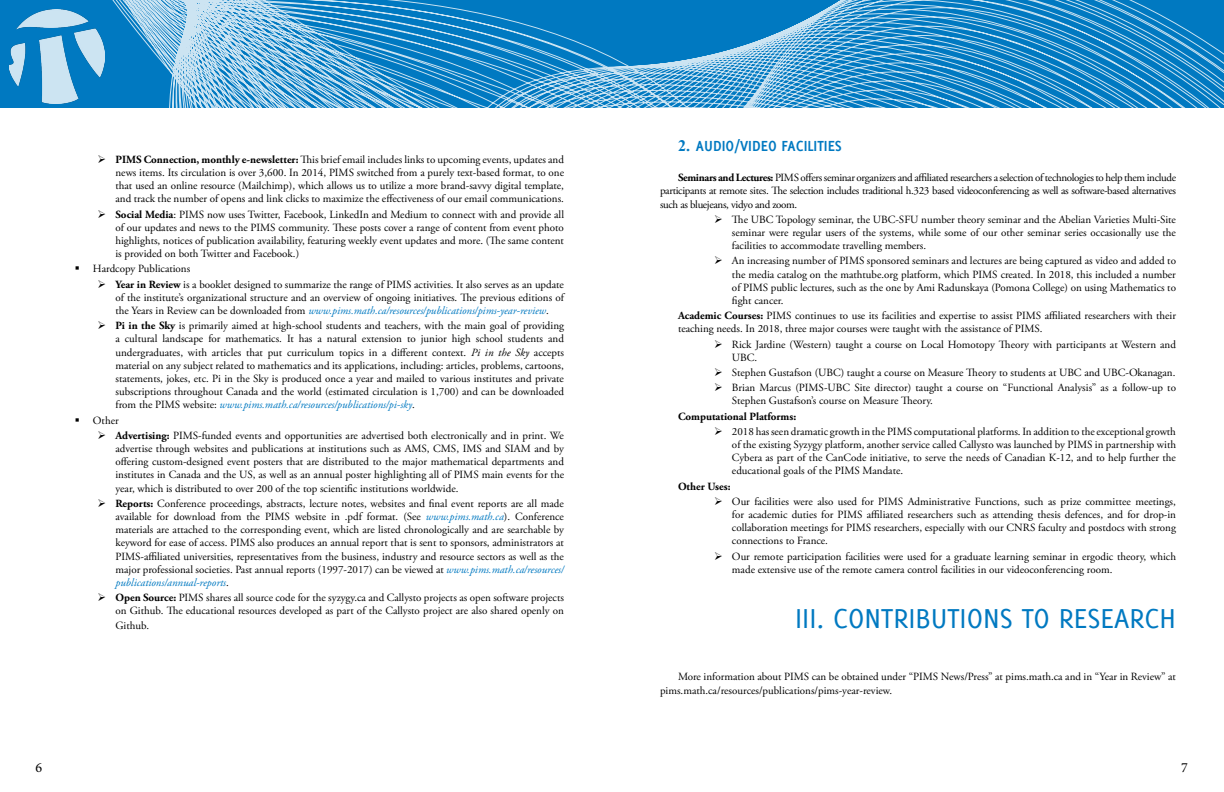
<style>
.page{position:relative;width:1224px;height:792px;background:#fff}
.page>*{position:absolute;margin:0;border:0;box-sizing:border-box;transform-origin:0 0}
.t1{font:30px "Delicious";color:#0079c1}
.t2{font:700 16px "Delicious";color:#0079c1}
.t3{font:14px "Minion Pro";color:#000}
.t4{font:11px/13.2px "Adobe Garamond Pro";color:#000;text-align:justify}
.t5{font:700 11px "Adobe Garamond Pro";color:#000}
.s1{font-weight:700}
.s2{font-style:italic;color:#0079c1}
.s3{font-style:italic}
.s4{font-family:"Times New Roman"}
</style>
<div class="page">
<svg style="left:0;top:0;width:1224px;height:108px;background:#3d99cf"></svg>
<p class="t4" style="left:115px;top:153px;width:450px;text-indent:-18px">➢ <span class="s1">PIMS Connection, monthly e-newsletter:</span> This brief email includes links to upcoming events, updates and news items. Its circulation is over 3,600. In 2014, PIMS switched from a purely text-based format, to one that used an online resource (Mailchimp), which allows us to utilize a more brand-savvy digital template, and track the number of opens and link clicks to maximize the effectiveness of our email communications.</p>
<p class="t4" style="left:115px;top:208px;width:450px;text-indent:-18px">➢ <span class="s1">Social Media</span>: PIMS now uses Twitter, Facebook, LinkedIn and Medium to connect with and provide all of our updates and news to the PIMS community. These posts cover a range of content from event photo highlights, notices of publication availability, featuring weekly event updates and more. (The same content is provided on both Twitter and Facebook.)</p>
<p class="t4" style="left:75px;top:263px;width:117px">▪ Hardcopy Publications</p>
<p class="t4" style="left:115px;top:278px;width:450px;text-indent:-18px">➢ <span class="s1">Year in Review</span> is a booklet designed to summarize the range of PIMS activities. It also serves as an update of the institute’s organizational structure and an overview of ongoing initiatives. The previous editions of the Years in Review can be downloaded from <span class="s2">www.pims.math.ca/resources/publications/pims-year-review</span>.</p>
<p class="t4" style="left:115px;top:320px;width:450px;text-indent:-18px">➢ <span class="s1">Pi in the Sky</span> is primarily aimed at high-school students and teachers, with the main goal of providing a cultural landscape for mathematics. It has a natural extension to junior high school students and undergraduates, with articles that put curriculum topics in a different context. <span class="s3">Pi in the Sky</span> accepts material on any subject related to mathematics and its applications, including: articles, problems, cartoons, statements, jokes, etc. Pi in the Sky is produced once a year and mailed to various institutes and private subscriptions throughout Canada and the world (estimated circulation is 1,700) and can be downloaded from the PIMS website: <span class="s2">www.pims.math.ca/resources/publications/pi-sky</span>.</p>
<p class="t4" style="left:75px;top:414px;width:45px">▪ Other</p>
<p class="t4" style="left:115px;top:429px;width:450px;text-indent:-18px">➢ <span class="s1">Advertising:</span> PIMS-funded events and opportunities are advertised both electronically and in print. We advertise through websites and publications at institutions such as AMS, CMS, IMS and SIAM and by offering custom-designed event posters that are distributed to the major mathematical departments and institutes in Canada and the US, as well as an annual poster highlighting all of PIMS main events for the year, which is distributed to over 200 of the top scientific institutions worldwide.</p>
<p class="t4" style="left:115px;top:497px;width:450px;text-indent:-18px">➢ <span class="s1">Reports:</span> Conference proceedings, abstracts, lecture notes, websites and final event reports are all made available for download from the PIMS website in .pdf format. (See <span class="s2">www.pims.math.ca</span>). Conference materials are attached to the corresponding event, which are listed chronologically and are searchable by keyword for ease of access. PIMS also produces an annual report that is sent to sponsors, administrators at PIMS-affiliated universities, representatives from the business, industry and resource sectors as well as the major professional societies. Past annual reports (1997-2017) can be viewed at <span class="s2">www.pims.math.ca/resources/ publications/annual-reports</span>.</p>
<p class="t4" style="left:97px;top:592px;width:468px;text-align:right">➢ <span class="s1">Open Source:</span> PIMS shares all source code for the syzygy.ca and Callysto projects as open software projects on Github. The educational resources developed as part of the Callysto project are also shared openly on</p>
<p class="t4" style="left:115px;top:619px;width:35px">Github.</p>
<h2 class="t2" style="left:678px;top:136px;width:165px"><span class="s4">2.</span> AUDIO/VIDEO FACILITIES</h2>
<p class="t4" style="left:660px;top:172px;width:518px;text-indent:18px"><span class="s1">Seminars and Lectures:</span> PIMS offers seminar organizers and affiliated researchers a selection of technologies to help them include participants at remote sites. The selection includes traditional h.323 based videoconferencing as well as software-based alternatives such as bluejeans, vidyo and zoom.</p>
<p class="t4" style="left:732px;top:213px;width:446px;text-indent:-18px">➢ The UBC Topology seminar, the UBC-SFU number theory seminar and the Abelian Varieties Multi-Site seminar were regular users of the systems, while some of our other seminar series occasionally use the facilities to accommodate travelling members.</p>
<p class="t4" style="left:732px;top:255px;width:446px;text-indent:-18px">➢ An increasing number of PIMS sponsored seminars and lectures are being captured as video and added to the media catalog on the mathtube.org platform, which PIMS created. In 2018, this included a number of PIMS public lectures, such as the one by Ami Radunskaya (Pomona College) on using Mathematics to fight cancer.</p>
<p class="t4" style="left:678px;top:310px;width:499px"><span class="s1">Academic Courses:</span> PIMS continues to use its facilities and expertise to assist PIMS affiliated researchers with their teaching needs. In 2018, three major courses were taught with the assistance of PIMS.</p>
<p class="t4" style="left:732px;top:338px;width:446px;text-indent:-18px">➢ Rick Jardine (Western) taught a course on Local Homotopy Theory with participants at Western and<br>UBC.</p>
<p class="t4" style="left:714px;top:366px;width:463px">➢ Stephen Gustafson (UBC) taught a course on Measure Theory to students at UBC and UBC-Okanagan.</p>
<p class="t4" style="left:732px;top:382px;width:446px;text-indent:-18px">➢ Brian Marcus (PIMS-UBC Site director) taught a course on “Functional Analysis” as a follow-up to<br>Stephen Gustafson’s course on Measure Theory.</p>
<p class="t5" style="left:678px;top:410px;width:120px">Computational Platforms:</p>
<p class="t4" style="left:732px;top:425px;width:446px;text-indent:-18px">➢ 2018 has seen dramatic growth in the PIMS computational platforms. In addition to the exceptional growth of the existing Syzygy platform, another service called Callysto was launched by PIMS in partnership with Cybera as part of the CanCode initiative, to serve the needs of Canadian K-12, and to help further the educational goals of the PIMS Mandate.</p>
<p class="t5" style="left:678px;top:480px;width:54px">Other Uses:</p>
<p class="t4" style="left:732px;top:495px;width:446px;text-indent:-18px">➢ Our facilities were also used for PIMS Administrative Functions, such as prize committee meetings, for academic duties for PIMS affiliated researchers such as attending thesis defences, and for drop-in collaboration meetings for PIMS researchers, especially with our CNRS faculty and postdocs with strong connections to France.</p>
<p class="t4" style="left:732px;top:550px;width:446px;text-indent:-18px">➢ Our remote participation facilities were used for a graduate learning seminar in ergodic theory, which made extensive use of the remote camera control facilities in our videoconferencing room.</p>
<h1 class="t1" style="left:795px;top:601px;width:382px">III. CONTRIBUTIONS TO RESEARCH</h1>
<p class="t4" style="left:660px;top:671px;width:518px;text-indent:18px">More information about PIMS can be obtained under “PIMS News/Press” at pims.math.ca and in “Year in Review” at pims.math.ca/resources/publications/pims-year-review.</p>
<p class="t3" style="left:35px;top:758px;width:8px">6</p>
<p class="t3" style="left:1181px;top:758px;width:8px">7</p>
</div>
